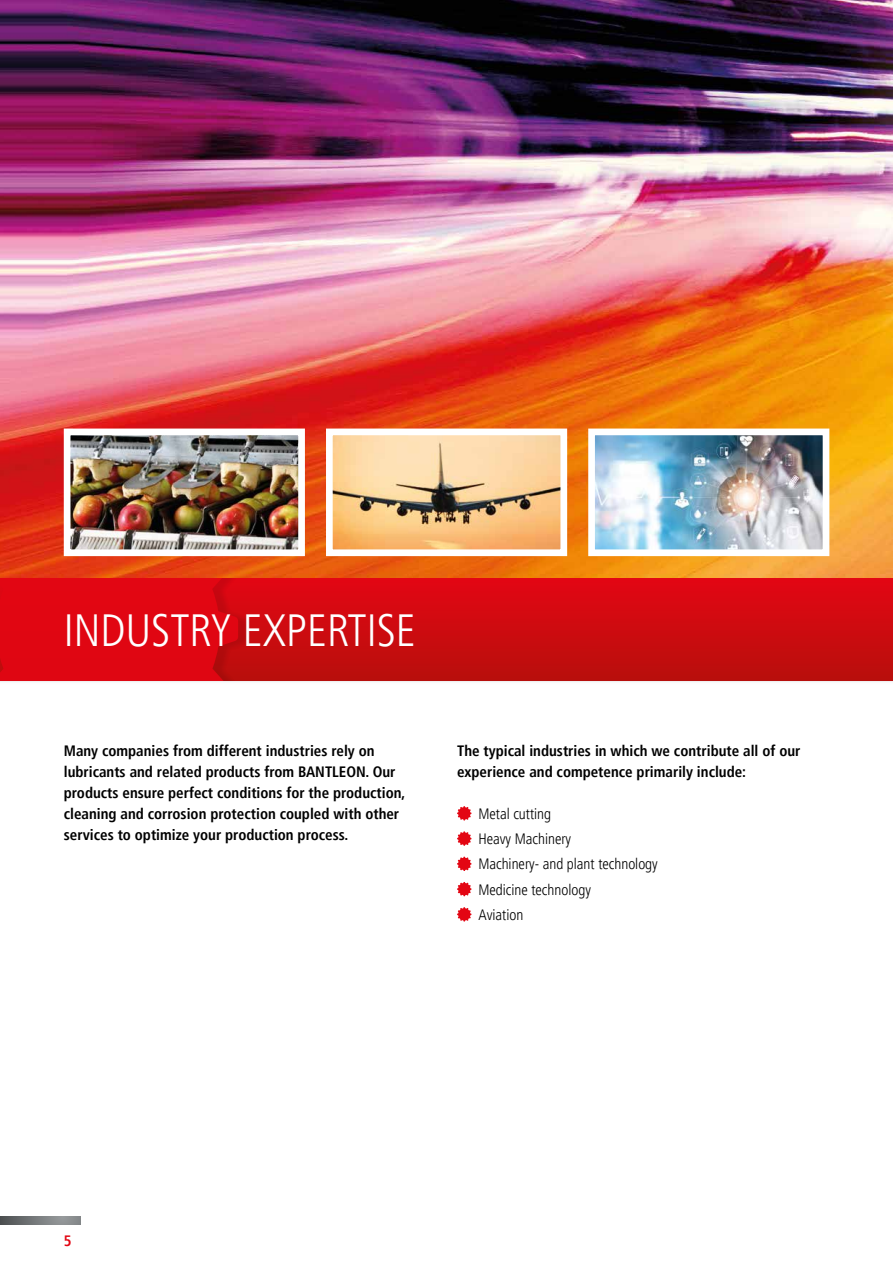
<style>
.page{position:relative;width:893px;height:1263px;background:#fff}
.page>*{position:absolute;margin:0;border:0;box-sizing:border-box;transform-origin:0 0}
.t1{font:300 condensed 45px "Frutiger LT Pro";color:#fff}
.t2{font:700 condensed 15px/21px "Frutiger LT Pro";color:#000}
.t3{font:300 condensed 15px/25.2px "Frutiger LT Pro";color:#000}
.t4{font:700 condensed 15px "Frutiger LT Pro";color:#e30613}
</style>
<div class="page">
<svg style="left:0;top:1216px;width:81px;height:9px"></svg>
<div style="left:0;top:565px;width:893px;height:119px;background:#000;opacity:.75"></div>
<div style="left:0;top:577px;width:893px;height:103px;background:linear-gradient(to bottom,#e30713,#b80f0c)"></div>
<div style="left:0;top:577px;width:252px;height:103px;background:#000;opacity:.12"></div>
<div style="left:0;top:577px;width:238px;height:103px;background:#e00612"></div>
<img style="left:0;top:0;width:893px;height:577px">
<img style="left:334px;top:436px;width:225px;height:112px">
<div style="left:326px;top:428px;width:241px;height:128px;border:7px solid #fff"></div>
<img style="left:596px;top:436px;width:225px;height:112px">
<div style="left:588px;top:428px;width:241px;height:128px;border:7px solid #fff"></div>
<img style="left:72px;top:436px;width:225px;height:112px">
<div style="left:64px;top:428px;width:241px;height:128px;border:7px solid #fff"></div>
<svg style="left:457px;top:806px;width:14px;height:14px"></svg>
<svg style="left:457px;top:831px;width:14px;height:15px"></svg>
<svg style="left:457px;top:857px;width:14px;height:14px"></svg>
<svg style="left:457px;top:882px;width:14px;height:14px"></svg>
<svg style="left:457px;top:907px;width:14px;height:14px"></svg>
<h1 class="t1" style="left:64px;top:604px;width:354px">INDUSTRY EXPERTISE</h1>
<p class="t2" style="left:64px;top:740px;width:343px">Many companies from different industries rely on lubricants and related products from BANTLEON. Our products ensure perfect conditions for the production, cleaning and corrosion protection coupled with other services to optimize your production process.</p>
<p class="t2" style="left:457px;top:740px;width:345px">The typical industries in which we contribute all of our experience and competence primarily include:</p>
<p class="t3" style="left:478px;top:801px;width:181px">Metal cutting<br>Heavy Machinery<br>Machinery- and plant technology<br>Medicine technology<br>Aviation</p>
<p class="t4" style="left:64px;top:1231px;width:9px">5</p>
</div>
